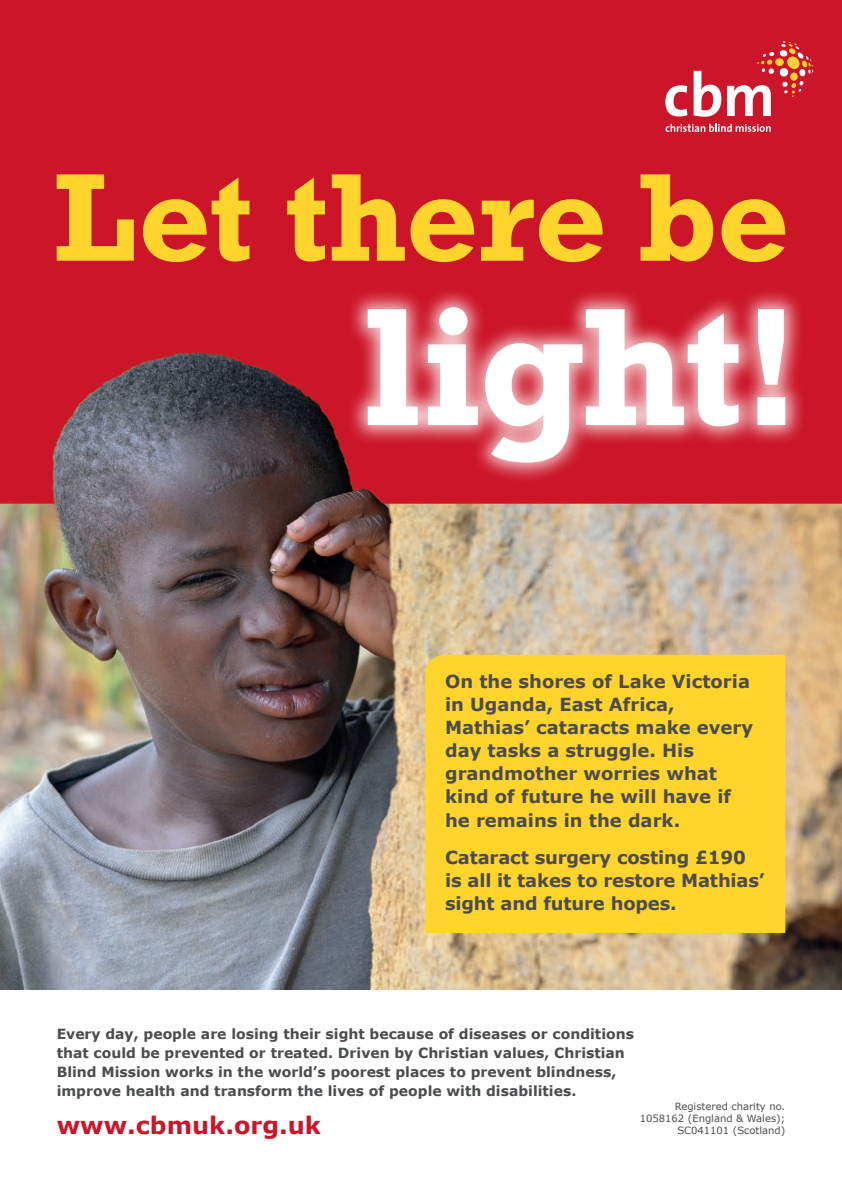
<style>
.page{position:relative;width:842px;height:1191px;background:#fff}
.page>*{position:absolute;margin:0;border:0;box-sizing:border-box;transform-origin:0 0}
.t1{font:700 24px "Verdana";color:#cd1527}
.t2{font:700 18px/23px "Verdana";color:#4b4c4d}
.t3{font:700 14px/19px "Verdana";color:#4b4c4d}
.t4{font:10px/12px "Verdana";color:#4b4c4d;text-align:right}
</style>
<div class="page">
<img style="left:0;top:0;width:842px;height:989px">
<div style="left:347px;top:286px;width:460px;height:197px;background:#fff;opacity:.75"></div>
<svg style="left:368px;top:307px;width:417px;height:155px"></svg>
<svg style="left:57px;top:174px;width:728px;height:88px;background:#e06329"></svg>
<svg style="left:665px;top:85px;width:22px;height:31px"></svg>
<svg style="left:694px;top:71px;width:27px;height:46px"></svg>
<svg style="left:727px;top:41px;width:86px;height:75px;background:#d7474c"></svg>
<svg style="left:665px;top:124px;width:106px;height:8px"></svg>
<div style="left:425px;top:655px;width:360px;height:278px;background:#ffd42c"></div>
<p class="t2" style="left:445px;top:670px;width:310px">On the shores of Lake Victoria in Uganda, East Africa,<br>Mathias’ cataracts make every day tasks a struggle. His grandmother worries what kind of future he will have if he remains in the dark.</p>
<p class="t2" style="left:445px;top:845px;width:321px">Cataract surgery costing £190 is all it takes to restore Mathias’ sight and future hopes.</p>
<p class="t3" style="left:57px;top:1023px;width:579px">Every day, people are losing their sight because of diseases or conditions that could be prevented or treated. Driven by Christian values, Christian Blind Mission works in the world’s poorest places to prevent blindness, improve health and transform the lives of people with disabilities.</p>
<h1 class="t1" style="left:57px;top:1108px;width:266px">www.cbmuk.org.uk</h1>
<p class="t4" style="left:640px;top:1100px;width:147px">Registered charity no.<br>1058162 (England &amp; Wales);<br>SC041101 (Scotland)</p>
</div>
